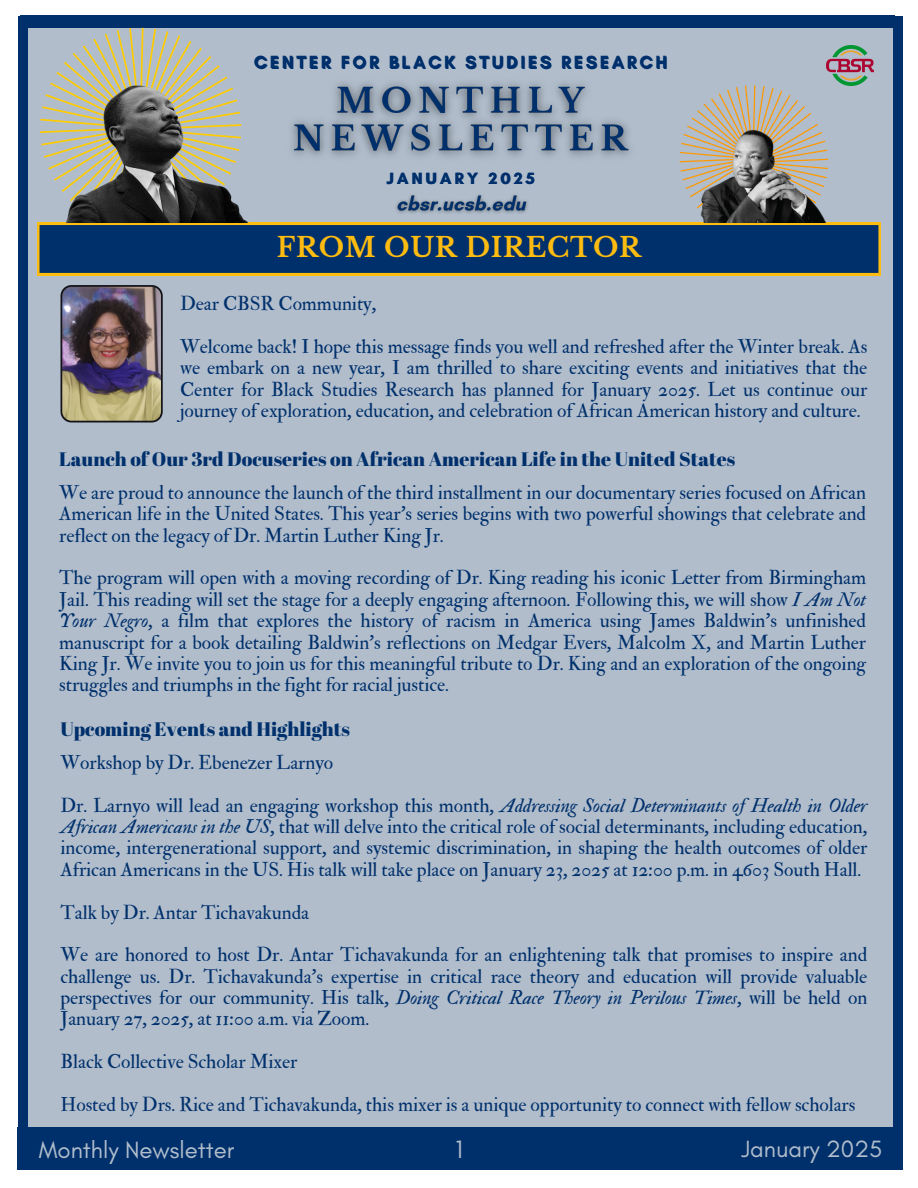
<style>
.page{position:relative;width:918px;height:1188px;background:#fff}
.page>*{position:absolute;margin:0;border:0;box-sizing:border-box;transform-origin:0 0}
.t1{font:700 27px "Libre Baskerville";letter-spacing:.025em;color:#febc11}
.t2{font:25.5px "Glacial Indifference";color:#b1bdcb}
.t3{font:24px "Glacial Indifference";color:#b1bdcb}
.t4{font:19.5px/21.3px "IM FELL Double Pica Roman";letter-spacing:-.005em;color:#00306c;text-align:justify}
.t5{font:19.5px "Abril Fatface";color:#00306c}
.t6{font:700 18px "Glacial Indifference";letter-spacing:.15em;color:#00306c}
.t7{font:700 16.5px "Glacial Indifference";letter-spacing:.2em;color:#00306c}
.s1{font-family:"IM FELL Double Pica Italic"}
</style>
<div class="page">
<div style="left:21px;top:16px;width:874px;height:1116px;background:#b1bdcb"></div>
<div style="left:17px;top:1128px;width:883px;height:42px;background:#00306c"></div>
<div style="left:18px;top:16px;width:10px;height:1152px;background:#00306c"></div>
<div style="left:894px;top:16px;width:9px;height:1154px;background:#00306c"></div>
<div style="left:21px;top:16px;width:874px;height:12px;background:#00306c"></div>
<img style="left:61px;top:285px;width:102px;height:137px">
<svg style="left:20px;top:15px;width:203px;height:50px"></svg>
<img style="left:832px;top:45px;width:41px;height:40px">
<img style="left:292px;top:82px;width:338px;height:75px">
<svg style="left:37px;top:223px;width:844px;height:52px;background:#173d63"></svg>
<svg style="left:651px;top:57px;width:206px;height:207px"></svg>
<img style="left:37px;top:65px;width:254px;height:158px">
<img style="left:675px;top:118px;width:158px;height:105px">
<img style="left:396px;top:195px;width:132px;height:18px">
<p class="t6" style="left:254px;top:51px;width:415px">CENTER FOR BLACK STUDIES RESEARCH</p>
<p class="t7" style="left:387px;top:168px;width:150px">JANUARY 2025</p>
<p class="t1" style="left:277px;top:231px;width:366px">FROM OUR DIRECTOR</p>
<p class="t4" style="left:180px;top:293px;width:198px">Dear CBSR Community,</p>
<h2 class="t4" style="left:180px;top:336px;width:689px">Welcome back! I hope this message finds you well and refreshed after the Winter break. As we embark on a new year, I am thrilled to share exciting events and initiatives that the Center for Black Studies Research has planned for January 2025. Let us continue our journey of exploration, education, and celebration of African American history and culture.</h2>
<p class="t5" style="left:59px;top:445px;width:678px">Launch of Our 3rd Docuseries on African American Life in the United States</p>
<p class="t4" style="left:59px;top:482px;width:808px">We are proud to announce the launch of the third installment in our documentary series focused on African American life in the United States. This year’s series begins with two powerful showings that celebrate and reflect on the legacy of Dr. Martin Luther King Jr.</p>
<p class="t4" style="left:59px;top:568px;width:808px">The program will open with a moving recording of Dr. King reading his iconic Letter from Birmingham Jail. This reading will set the stage for a deeply engaging afternoon. Following this, we will show <span class="s1">I Am Not Your Negro</span>, a film that explores the history of racism in America using James Baldwin’s unfinished manuscript for a book detailing Baldwin’s reflections on Medgar Evers, Malcolm X, and Martin Luther King Jr. We invite you to join us for this meaningful tribute to Dr. King and an exploration of the ongoing struggles and triumphs in the fight for racial justice.</p>
<h6 class="t5" style="left:61px;top:715px;width:291px">Upcoming Events and Highlights</h6>
<h6 class="t4" style="left:61px;top:752px;width:274px">Workshop by Dr. Ebenezer Larnyo</h6>
<h6 class="t4" style="left:61px;top:795px;width:808px">Dr. Larnyo will lead an engaging workshop this month, <span class="s1">Addressing Social Determinants of Health in Older African Americans in the US</span>, that will delve into the critical role of social determinants, including education, income, intergenerational support, and systemic discrimination, in shaping the health outcomes of older African Americans in the US. His talk will take place on January 23, 2025 at 12:00 p.m. in 4603 South Hall.</h6>
<h6 class="t4" style="left:61px;top:902px;width:250px">Talk by Dr. Antar Tichavakunda</h6>
<h6 class="t4" style="left:61px;top:945px;width:808px">We are honored to host Dr. Antar Tichavakunda for an enlightening talk that promises to inspire and challenge us. Dr. Tichavakunda’s expertise in critical race theory and education will provide valuable perspectives for our community. His talk, <span class="s1">Doing Critical Race Theory in Perilous Times</span>, will be held on January 27, 2025, at 11:00 a.m. via Zoom.</h6>
<h6 class="t4" style="left:61px;top:1051px;width:238px">Black Collective Scholar Mixer</h6>
<h6 class="t4" style="left:61px;top:1094px;width:796px">Hosted by Drs. Rice and Tichavakunda, this mixer is a unique opportunity to connect with fellow scholars</h6>
<h4 class="t3" style="left:39px;top:1135px;width:197px">Monthly Newsletter</h4>
<p class="t2" style="left:455px;top:1134px;width:9px">1</p>
<p class="t3" style="left:742px;top:1134px;width:142px">January 2025</p>
</div>
